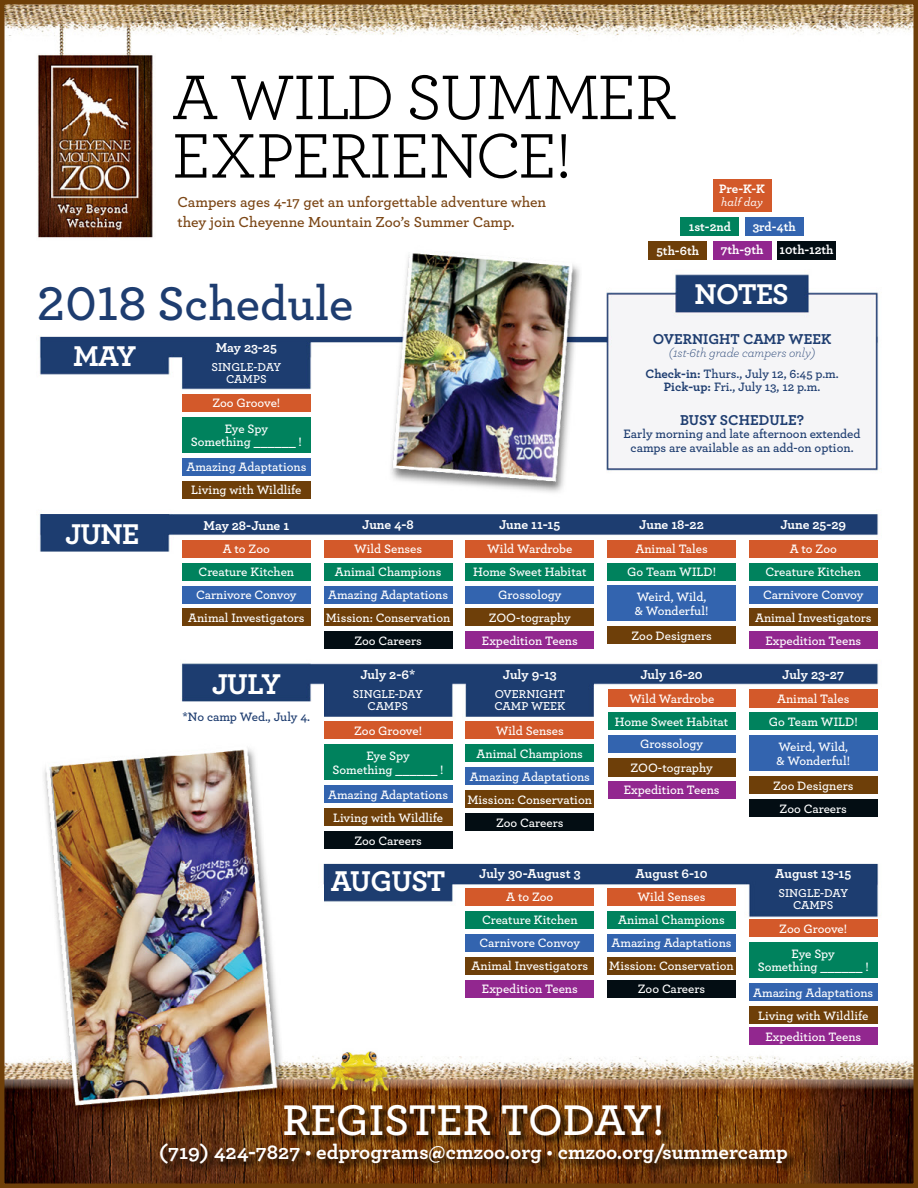
<style>
.page{position:relative;width:918px;height:1188px;background:#fff}
.page>*{position:absolute;margin:0;border:0;box-sizing:border-box;transform-origin:0 0}
.t1{font:66px/58.5px "Archer";letter-spacing:-.025em;color:#000}
.t2{font:600 49.5px "Archer";color:#1e3d70}
.t3{font:600 45px "Archer";color:#fff}
.t4{font:700 30px "Archer";letter-spacing:-.03em;color:#fff}
.t5{font:700 21px "Archer";color:#fff}
.t6{font:600 15.15px/20.2px "Archer";color:#7b4615}
.t7{font:700 15px "Archer";color:#1e3d70}
.t8{font:700 13.5px "Archer";letter-spacing:-.005em;color:#fff}
.t9{font:700 12.9px "Archer";color:#fff}
.t10{font:600 12.75px/23px "Archer";color:#fff;text-align:center}
.t11{font:600 12.75px/13.5px "Archer";color:#1e3d70;text-align:center}
.t12{font:italic 300 12.75px/20.2px "Archer";color:#1e3d70;text-align:center}
.t13{font:600 12px/12px "Archer";color:#fff;text-align:center}
.t14{font:italic 500 12px "Archer";color:#fff}
.s1{font-weight:700;font-style:normal}
.s2{font-weight:600;font-style:normal}
.s3{font-weight:700}
.s4{font-weight:600}
</style>
<div class="page">
<img style="left:0;top:0;width:918px;height:1188px">
<h1 class="t1" style="left:172px;top:65px;width:505px">A WILD SUMMER<br>EXPERIENCE!</h1>
<p class="t6" style="left:178px;top:190px;width:370px">Campers ages 4-17 get an unforgettable adventure when they join Cheyenne Mountain Zoo’s Summer Camp.</p>
<p class="t9" style="left:719px;top:178px;width:47px">Pre-K-K</p>
<p class="t14" style="left:721px;top:194px;width:43px">half day</p>
<p class="t9" style="left:689px;top:216px;width:44px">1st-2nd</p>
<p class="t9" style="left:753px;top:216px;width:45px">3rd-4th</p>
<p class="t9" style="left:656px;top:240px;width:44px">5th-6th</p>
<p class="t9" style="left:721px;top:240px;width:44px">7th-9th</p>
<p class="t9" style="left:780px;top:240px;width:55px">10th-12th</p>
<h2 class="t2" style="left:37px;top:267px;width:318px">2018 Schedule</h2>
<h3 class="t4" style="left:73px;top:332px;width:65px">MAY</h3>
<p class="t8" style="left:216px;top:337px;width:63px">May 23-25</p>
<p class="t13" style="left:211px;top:360px;width:71px">SINGLE-DAY<br>CAMPS</p>
<p class="t10" style="left:212px;top:391px;width:69px">Zoo Groove!</p>
<p class="t10" style="left:191px;top:421px;width:113px;line-height:13.5px">Eye Spy<br>Something ______ !</p>
<p class="t10" style="left:186px;top:455px;width:121px">Amazing Adaptations</p>
<p class="t10" style="left:191px;top:478px;width:112px">Living with Wildlife</p>
<h3 class="t4" style="left:695px;top:270px;width:96px">NOTES</h3>
<p class="t7" style="left:653px;top:327px;width:180px">OVERNIGHT CAMP WEEK</p>
<p class="t12" style="left:645px;top:342px;width:195px">(1st-6th grade campers only)<br><span class="s1">Check-in:</span> <span class="s2">Thurs., July 12, 6:45 p.m.</span></p>
<p class="t11" style="left:664px;top:380px;width:158px"><span class="s3">Pick-up:</span> Fri., July 13, 12 p.m.</p>
<p class="t7" style="left:680px;top:408px;width:125px">BUSY SCHEDULE?</p>
<p class="t11" style="left:624px;top:427px;width:239px">Early morning and late afternoon extended camps are available as an add-on option.</p>
<h3 class="t4" style="left:65px;top:511px;width:76px">JUNE</h3>
<p class="t8" style="left:203px;top:514px;width:87px">May 28-June 1</p>
<p class="t8" style="left:362px;top:514px;width:53px">June 4-8</p>
<p class="t8" style="left:499px;top:514px;width:63px">June 11-15</p>
<p class="t8" style="left:639px;top:514px;width:66px">June 18-22</p>
<p class="t8" style="left:781px;top:514px;width:67px">June 25-29</p>
<p class="t10" style="left:354px;top:537px;width:69px">Wild Senses</p>
<p class="t10" style="left:487px;top:537px;width:87px">Wild Wardrobe</p>
<p class="t10" style="left:223px;top:537px;width:49px">A to Zoo</p>
<p class="t10" style="left:635px;top:537px;width:74px">Animal Tales</p>
<p class="t10" style="left:790px;top:537px;width:49px">A to Zoo</p>
<p class="t10" style="left:328px;top:560px;width:121px">Animal Champions<br>Amazing Adaptations</p>
<p class="t10" style="left:199px;top:560px;width:97px">Creature Kitchen</p>
<p class="t10" style="left:473px;top:560px;width:115px">Home Sweet Habitat</p>
<p class="t10" style="left:627px;top:560px;width:90px">Go Team WILD!</p>
<p class="t10" style="left:196px;top:583px;width:102px">Carnivore Convoy</p>
<p class="t10" style="left:498px;top:583px;width:65px">Grossology</p>
<p class="t10" style="left:635px;top:589px;width:75px;line-height:13.5px;text-align:left">Weird, Wild, &amp; Wonderful!</p>
<p class="t10" style="left:188px;top:606px;width:118px">Animal Investigators</p>
<p class="t10" style="left:326px;top:606px;width:126px">Mission: Conservation</p>
<p class="t10" style="left:489px;top:606px;width:84px">ZOO-tography</p>
<p class="t10" style="left:763px;top:560px;width:102px;text-align:left">Creature Kitchen<br>Carnivore Convoy</p>
<p class="t10" style="left:755px;top:606px;width:118px">Animal Investigators</p>
<h3 class="t4" style="left:212px;top:660px;width:70px">JULY</h3>
<p class="t11" style="left:182px;top:709px;width:129px">*No camp Wed., July 4.</p>
<p class="t10" style="left:354px;top:628px;width:69px">Zoo Careers</p>
<p class="t8" style="left:360px;top:664px;width:56px">July 2-6*</p>
<p class="t13" style="left:353px;top:687px;width:71px">SINGLE-DAY<br>CAMPS</p>
<p class="t10" style="left:354px;top:718px;width:69px">Zoo Groove!</p>
<p class="t10" style="left:333px;top:748px;width:113px;line-height:13.5px">Eye Spy<br>Something ______ !</p>
<p class="t10" style="left:328px;top:782px;width:121px">Amazing Adaptations</p>
<p class="t10" style="left:333px;top:805px;width:112px">Living with Wildlife</p>
<p class="t10" style="left:354px;top:828px;width:69px">Zoo Careers</p>
<h3 class="t4" style="left:331px;top:858px;width:116px">AUGUST</h3>
<p class="t10" style="left:631px;top:623px;width:82px">Zoo Designers</p>
<p class="t10" style="left:482px;top:628px;width:97px">Expedition Teens</p>
<p class="t10" style="left:765px;top:628px;width:97px">Expedition Teens</p>
<p class="t8" style="left:503px;top:664px;width:55px">July 9-13</p>
<p class="t13" style="left:495px;top:687px;width:72px;text-align:left">OVERNIGHT<br>CAMP WEEK</p>
<p class="t10" style="left:496px;top:718px;width:69px">Wild Senses</p>
<p class="t10" style="left:470px;top:741px;width:121px">Animal Champions<br>Amazing Adaptations</p>
<p class="t10" style="left:467px;top:787px;width:126px">Mission: Conservation</p>
<p class="t10" style="left:496px;top:810px;width:69px">Zoo Careers</p>
<p class="t8" style="left:640px;top:664px;width:64px">July 16-20</p>
<p class="t8" style="left:782px;top:664px;width:63px">July 23-27</p>
<p class="t10" style="left:629px;top:686px;width:87px">Wild Wardrobe</p>
<p class="t10" style="left:615px;top:709px;width:115px">Home Sweet Habitat</p>
<p class="t10" style="left:640px;top:732px;width:65px">Grossology</p>
<p class="t10" style="left:631px;top:755px;width:84px">ZOO-tography</p>
<p class="t10" style="left:624px;top:778px;width:97px">Expedition Teens</p>
<p class="t10" style="left:777px;top:686px;width:74px">Animal Tales</p>
<p class="t10" style="left:769px;top:708px;width:90px;line-height:25.2px">Go Team WILD!<br>Weird, Wild,</p>
<p class="t10" style="left:777px;top:748px;width:75px">&amp; Wonderful!</p>
<p class="t10" style="left:773px;top:773px;width:82px">Zoo Designers</p>
<p class="t10" style="left:780px;top:796px;width:69px">Zoo Careers</p>
<p class="t8" style="left:479px;top:863px;width:103px">July 30-August 3</p>
<p class="t8" style="left:636px;top:863px;width:74px">August 6-10</p>
<p class="t8" style="left:775px;top:863px;width:78px">August 13-15</p>
<p class="t13" style="left:778px;top:886px;width:71px">SINGLE-DAY<br>CAMPS</p>
<p class="t10" style="left:638px;top:885px;width:69px">Wild Senses</p>
<p class="t10" style="left:506px;top:885px;width:49px">A to Zoo</p>
<p class="t10" style="left:480px;top:908px;width:102px;text-align:left">Creature Kitchen<br>Carnivore Convoy</p>
<p class="t10" style="left:472px;top:954px;width:118px">Animal Investigators</p>
<p class="t10" style="left:612px;top:908px;width:121px">Animal Champions<br>Amazing Adaptations</p>
<p class="t10" style="left:609px;top:954px;width:126px">Mission: Conservation</p>
<p class="t10" style="left:779px;top:916px;width:69px">Zoo Groove!</p>
<p class="t10" style="left:758px;top:946px;width:113px;line-height:13.5px">Eye Spy<br>Something ______ !</p>
<p class="t10" style="left:482px;top:977px;width:97px">Expedition Teens</p>
<p class="t10" style="left:638px;top:977px;width:69px">Zoo Careers</p>
<p class="t10" style="left:753px;top:980px;width:121px">Amazing Adaptations</p>
<p class="t10" style="left:758px;top:1003px;width:112px">Living with Wildlife</p>
<p class="t10" style="left:765px;top:1024px;width:97px">Expedition Teens</p>
<h3 class="t3" style="left:283px;top:1086px;width:383px">REGISTER TODAY!</h3>
<h3 class="t5" style="left:159px;top:1135px;width:631px">(719) 424-7827 <span class="s4">•</span> edprograms@cmzoo.org <span class="s4">•</span> cmzoo.org/summercamp</h3>
</div>
